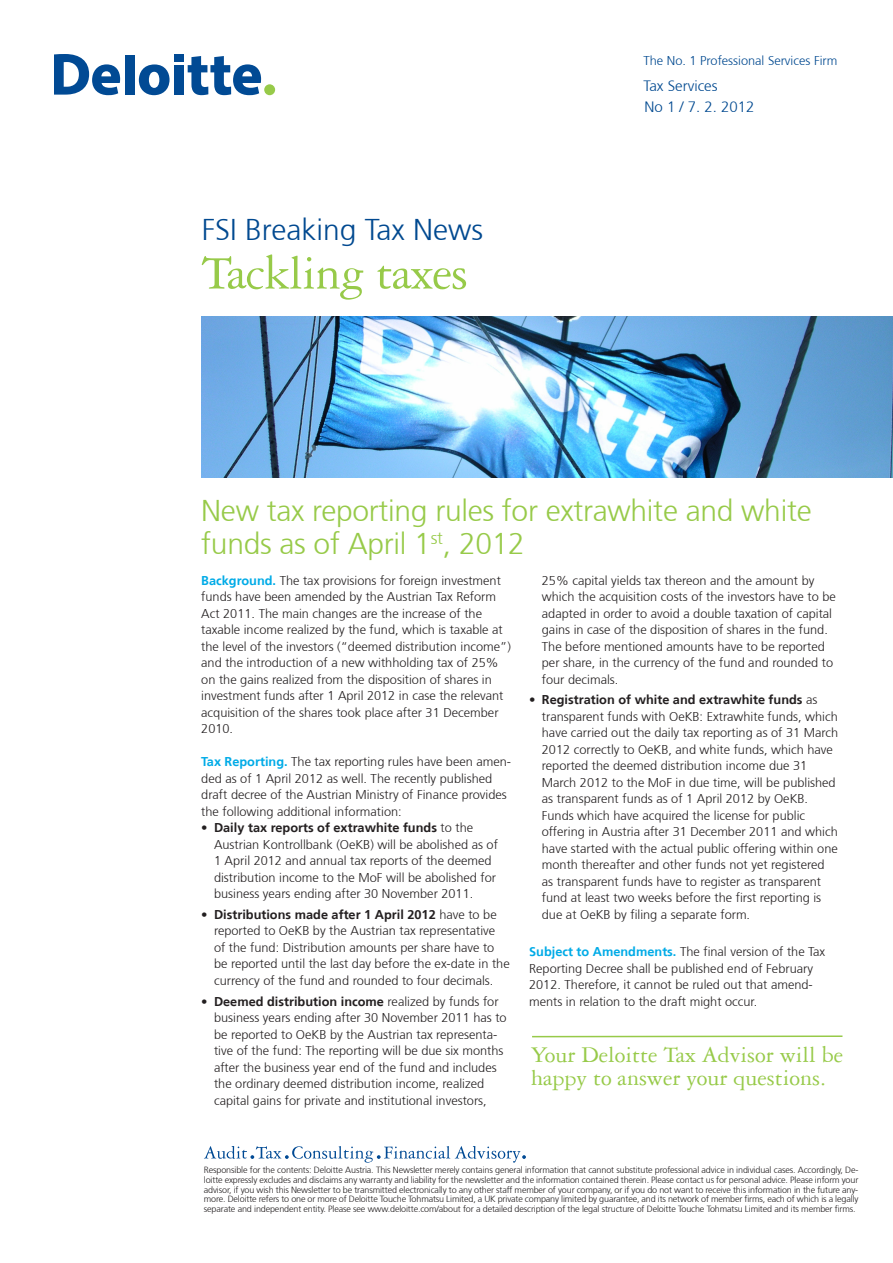
<style>
.page{position:relative;width:893px;height:1263px;background:#fff}
.page>*{position:absolute;margin:0;border:0;box-sizing:border-box;transform-origin:0 0}
.t1{font:51px "Garamond Three";letter-spacing:-.02em;color:#97ca49}
.t2{font:300 30px/33px "Frutiger 45";letter-spacing:-.01em;color:#97ca49}
.t3{font:300 30px "Frutiger 45";color:#014990}
.t4{font:24px/22.5px "Garamond Three";color:#97ca49}
.t5{font:300 15px/20.4px "Frutiger 45";color:#014990}
.t6{font:300 12.75px/16.5px "Frutiger 45";color:#231f20}
.t7{font:700 12.75px "Frutiger 65";color:#231f20}
.t8{font:300 12.75px "Frutiger 45";color:#014990}
.t9{font:300 9px/9.8px "Frutiger 45";letter-spacing:-.015em;color:#231f20;text-align:justify}
.s1{font-family:"Frutiger 65";font-weight:700;color:#00abe7}
.s2{font-family:"Frutiger 45";font-weight:300}
</style>
<div class="page">
<div style="left:125px;top:55px;width:9px;height:40px;background:#014a94"></div>
<svg style="left:139px;top:64px;width:31px;height:31px"></svg>
<div style="left:174px;top:65px;width:10px;height:30px;background:#014a94"></div>
<div style="left:174px;top:55px;width:10px;height:7px;background:#014a94"></div>
<svg style="left:188px;top:56px;width:73px;height:39px"></svg>
<div style="left:264px;top:84px;width:11px;height:11px;background:#97ca49;border-radius:50%"></div>
<svg style="left:54px;top:54px;width:66px;height:41px"></svg>
<img style="left:201px;top:316px;width:692px;height:162px">
<svg style="left:204px;top:1146px;width:322px;height:16px"></svg>
<hr style="left:532px;top:1035px;width:310px;height:2px;background:#97ca49">
<h2 class="t3" style="left:202px;top:213px;width:283px">FSI Breaking Tax News</h2>
<h1 class="t1" style="left:201px;top:245px;width:268px">Tackling taxes</h1>
<p class="t8" style="left:643px;top:53px;width:195px">The No. 1 Professional Services Firm</p>
<p class="t5" style="left:643px;top:76px;width:113px">Tax Services<br>No 1 / 7. 2. 2012</p>
<h2 class="t2" style="left:201px;top:495px;width:612px">New tax reporting rules for extrawhite and white funds as of April 1<sup>st</sup>, 2012</h2>
<p class="t6" style="left:201px;top:572px;width:311px"><span class="s1">Background.</span> The tax provisions for foreign investment funds have been amended by the Austrian Tax Reform Act 2011. The main changes are the increase of the taxable income realized by the fund, which is taxable at the level of the investors (“deemed distribution income”) and the introduction of a new withholding tax of 25% on the gains realized from the disposition of shares in investment funds after 1 April 2012 in case the relevant acquisition of the shares took place after 31 December 2010.</p>
<p class="t6" style="left:201px;top:754px;width:311px"><span class="s1">Tax Reporting.</span> The tax reporting rules have been amen&shy;ded as of 1 April 2012 as well. The recently published draft decree of the Austrian Ministry of Finance provides the following additional information:</p>
<p class="t7" style="left:201px;top:820px;width:273px">• Daily tax reports of extrawhite funds <span class="s2">to the</span></p>
<p class="t6" style="left:214px;top:836px;width:285px">Austrian Kontrollbank (OeKB) will be abolished as of 1 April 2012 and annual tax reports of the deemed distribution income to the MoF will be abolished for business years ending after 30 November 2011.</p>
<p class="t7" style="left:201px;top:907px;width:297px">• Distributions made after 1 April 2012 <span class="s2">have to be</span></p>
<p class="t6" style="left:214px;top:923px;width:297px">reported to OeKB by the Austrian tax representative of the fund: Distribution amounts per share have to be reported until the last day before the ex-date in the currency of the fund and rounded to four decimals.</p>
<p class="t7" style="left:201px;top:994px;width:299px">• Deemed distribution income <span class="s2">realized by funds for</span></p>
<p class="t6" style="left:214px;top:1010px;width:294px">business years ending after 30 November 2011 has to be reported to OeKB by the Austrian tax representa&shy;tive of the fund: The reporting will be due six months after the business year end of the fund and includes the ordinary deemed distribution income, realized capital gains for private and institutional investors,</p>
<p class="t6" style="left:542px;top:572px;width:296px">25% capital yields tax thereon and the amount by which the acquisition costs of the investors have to be adapted in order to avoid a double taxation of capital gains in case of the disposition of shares in the fund.<br>The before mentioned amounts have to be reported per share, in the currency of the fund and rounded to four decimals.</p>
<p class="t7" style="left:529px;top:692px;width:290px">• Registration of white and extrawhite funds <span class="s2">as</span></p>
<p class="t6" style="left:542px;top:708px;width:298px">transparent funds with OeKB: Extrawhite funds, which have carried out the daily tax reporting as of 31 March 2012 correctly to OeKB, and white funds, which have reported the deemed distribution income due 31<br>March 2012 to the MoF in due time, will be published as transparent funds as of 1 April 2012 by OeKB.<br>Funds which have acquired the license for public offering in Austria after 31 December 2011 and which have started with the actual public offering within one month thereafter and other funds not yet registered as transparent funds have to register as transparent fund at least two weeks before the first reporting is due at OeKB by filing a separate form.</p>
<p class="t6" style="left:529px;top:944px;width:298px"><span class="s1">Subject to Amendments.</span> The final version of the Tax Reporting Decree shall be published end of February 2012. Therefore, it cannot be ruled out that amend&shy;ments in relation to the draft might occur.</p>
<h3 class="t4" style="left:531px;top:1044px;width:314px">Your Deloitte Tax Advisor will be happy to answer your questions.</h3>
<p class="t9" style="left:204px;top:1165px;width:656px">Responsible for the contents: Deloitte Austria. This Newsletter merely contains general information that cannot substitute professional advice in individual cases. Accordingly, De&shy;loitte expressly excludes and disclaims any warranty and liability for the newsletter and the information contained therein. Please contact us for personal advice. Please inform your advisor, if you wish this Newsletter to be transmitted electronically to any other staff member of your company, or if you do not want to receive this information in the future any&shy;more. Deloitte refers to one or more of Deloitte Touche Tohmatsu Limited, a UK private company limited by guarantee, and its network of member firms, each of which is a legally separate and independent entity. Please see www.deloitte.com/about for a detailed description of the legal structure of Deloitte Touche Tohmatsu Limited and its member firms.</p>
</div>
